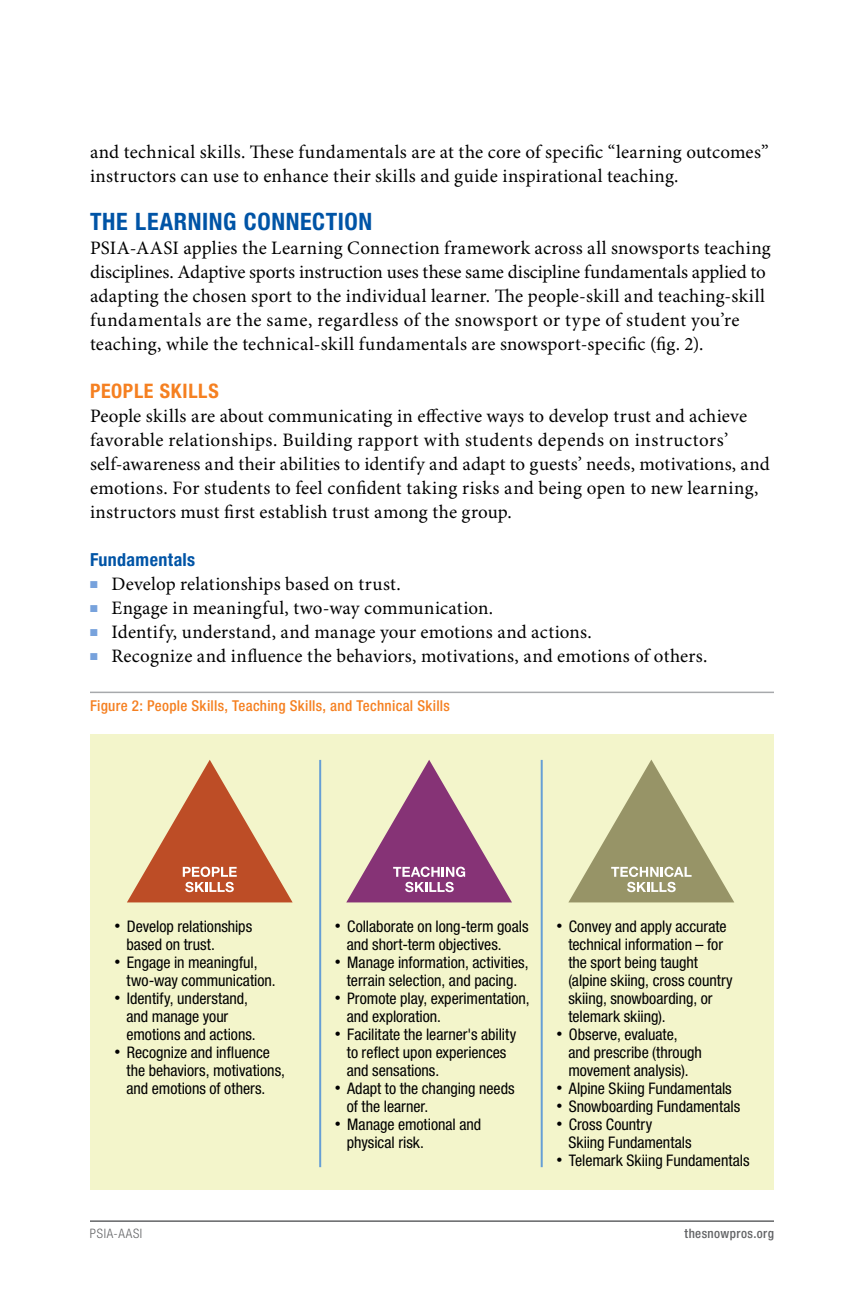
<style>
.page{position:relative;width:864px;height:1296px;background:#fff}
.page>*{position:absolute;margin:0;border:0;box-sizing:border-box;transform-origin:0 0}
.t1{font:700 condensed 24px "Helvetica Neue LT Std";letter-spacing:.025em;color:#0054a6}
.t2{font:700 condensed 20px "Helvetica Neue LT Std";letter-spacing:.035em;color:#f58021}
.t3{font:19px/24px "Minion Pro";letter-spacing:.015em;color:#000}
.t4{font:700 condensed 18px "Helvetica Neue LT Std";letter-spacing:.02em;color:#0054a6}
.t5{font:condensed 16px/18px "Helvetica Neue LT Std";color:#000}
.t6{font:500 condensed 15px "Helvetica Neue LT Std";letter-spacing:.02em;color:#f58021}
.t7{font:500 condensed 13px "Helvetica Neue LT Std";letter-spacing:.03em;color:#636466}
.t8{font:300 condensed 13px "Helvetica Neue LT Std";letter-spacing:.05em;color:#636466}
.s1{color:#77a2dc}
.s2{font-size:12px}
</style>
<div class="page">
<hr style="left:90px;top:1220px;width:684px;height:2px;background:#636466">
<div style="left:90px;top:734px;width:684px;height:456px;background:#f3f5cb"></div>
<svg style="left:568px;top:760px;width:166px;height:142px"></svg>
<svg style="left:346px;top:760px;width:166px;height:142px"></svg>
<svg style="left:127px;top:760px;width:166px;height:142px"></svg>
<hr style="left:319px;top:760px;width:2px;height:407px;background:#669fd5">
<hr style="left:541px;top:760px;width:2px;height:407px;background:#669fd5">
<hr style="left:90px;top:692px;width:684px;height:1px;background:#a7a9ac">
<p class="t3" style="left:90px;top:141px;width:680px">and technical skills. These fundamentals are at the core of specific “learning outcomes” instructors can use to enhance their skills and guide inspirational teaching.</p>
<p class="t1" style="left:90px;top:207px;width:284px">THE LEARNING CONNECTION</p>
<p class="t3" style="left:90px;top:237px;width:682px">PSIA-AASI applies the Learning Connection framework across all snowsports teaching disciplines. Adaptive sports instruction uses these same discipline fundamentals applied to adapting the chosen sport to the individual learner. The people-skill and teaching-skill fundamentals are the same, regardless of the snowsport or type of student you’re teaching, while the technical-skill fundamentals are snowsport-specific (fig. 2).</p>
<p class="t2" style="left:90px;top:379px;width:130px">PEOPLE SKILLS</p>
<p class="t3" style="left:90px;top:405px;width:681px">People skills are about communicating in effective ways to develop trust and achieve favorable relationships. Building rapport with students depends on instructors’ self-awareness and their abilities to identify and adapt to guests’ needs, motivations, and emotions. For students to feel confident taking risks and being open to new learning, instructors must first establish trust among the group.</p>
<p class="t4" style="left:90px;top:549px;width:107px">Fundamentals</p>
<p class="t3" style="left:90px;top:573px;width:312px"><span class="s1">■</span> Develop relationships based on trust.</p>
<p class="t3" style="left:90px;top:597px;width:405px"><span class="s1">■</span> Engage in meaningful, two-way communication.</p>
<p class="t3" style="left:90px;top:621px;width:503px"><span class="s1">■</span> Identify, understand, and manage your emotions and actions.</p>
<p class="t3" style="left:90px;top:645px;width:619px"><span class="s1">■</span> Recognize and influence the behaviors, motivations, and emotions of others.</p>
<p class="t6" style="left:90px;top:697px;width:361px">Figure 2: People Skills, Teaching Skills, and Technical Skills</p>
<p class="t5" style="left:126px;top:917px;width:127px;text-indent:-12px"><span class="s2">•</span> Develop relationships based on trust.</p>
<p class="t5" style="left:126px;top:953px;width:151px;text-indent:-12px"><span class="s2">•</span> Engage in meaningful, two-way communication.</p>
<p class="t5" style="left:126px;top:989px;width:131px;text-indent:-12px"><span class="s2">•</span> Identify, understand, and manage your emotions and actions.</p>
<p class="t5" style="left:126px;top:1043px;width:160px;text-indent:-12px"><span class="s2">•</span> Recognize and influence the behaviors, motivations, and emotions of others.</p>
<p class="t5" style="left:347px;top:917px;width:183px;text-indent:-12px"><span class="s2">•</span> Collaborate on long-term goals and short-term objectives.</p>
<p class="t5" style="left:335px;top:953px;width:195px;text-align:center"><span class="s2">•</span> Manage information, activities, terrain selection, and pacing.</p>
<p class="t5" style="left:347px;top:989px;width:184px;text-indent:-12px"><span class="s2">•</span> Promote play, experimentation, and exploration.</p>
<p class="t5" style="left:347px;top:1025px;width:171px;text-indent:-12px"><span class="s2">•</span> Facilitate the learner's ability to reflect upon experiences and sensations.</p>
<p class="t5" style="left:347px;top:1079px;width:169px;text-indent:-12px"><span class="s2">•</span> Adapt to the changing needs of the learner.</p>
<p class="t5" style="left:347px;top:1115px;width:136px;text-indent:-12px"><span class="s2">•</span> Manage emotional and physical risk.</p>
<p class="t5" style="left:568px;top:917px;width:166px;text-indent:-12px"><span class="s2">•</span> Convey and apply accurate technical information – for the sport being taught (alpine skiing, cross country skiing, snowboarding, or telemark skiing).</p>
<p class="t5" style="left:568px;top:1025px;width:135px;text-indent:-12px"><span class="s2">•</span> Observe, evaluate, and prescribe (through movement analysis).</p>
<p class="t5" style="left:556px;top:1079px;width:177px"><span class="s2">•</span> Alpine Skiing Fundamentals</p>
<p class="t5" style="left:556px;top:1097px;width:185px"><span class="s2">•</span> Snowboarding Fundamentals</p>
<p class="t5" style="left:568px;top:1115px;width:125px;text-indent:-12px"><span class="s2">•</span> Cross Country<br>Skiing Fundamentals</p>
<p class="t5" style="left:556px;top:1151px;width:195px"><span class="s2">•</span> Telemark Skiing Fundamentals</p>
<p class="t8" style="left:90px;top:1226px;width:54px">PSIA-AASI</p>
<p class="t7" style="left:685px;top:1226px;width:91px">thesnowpros.org</p>
</div>
